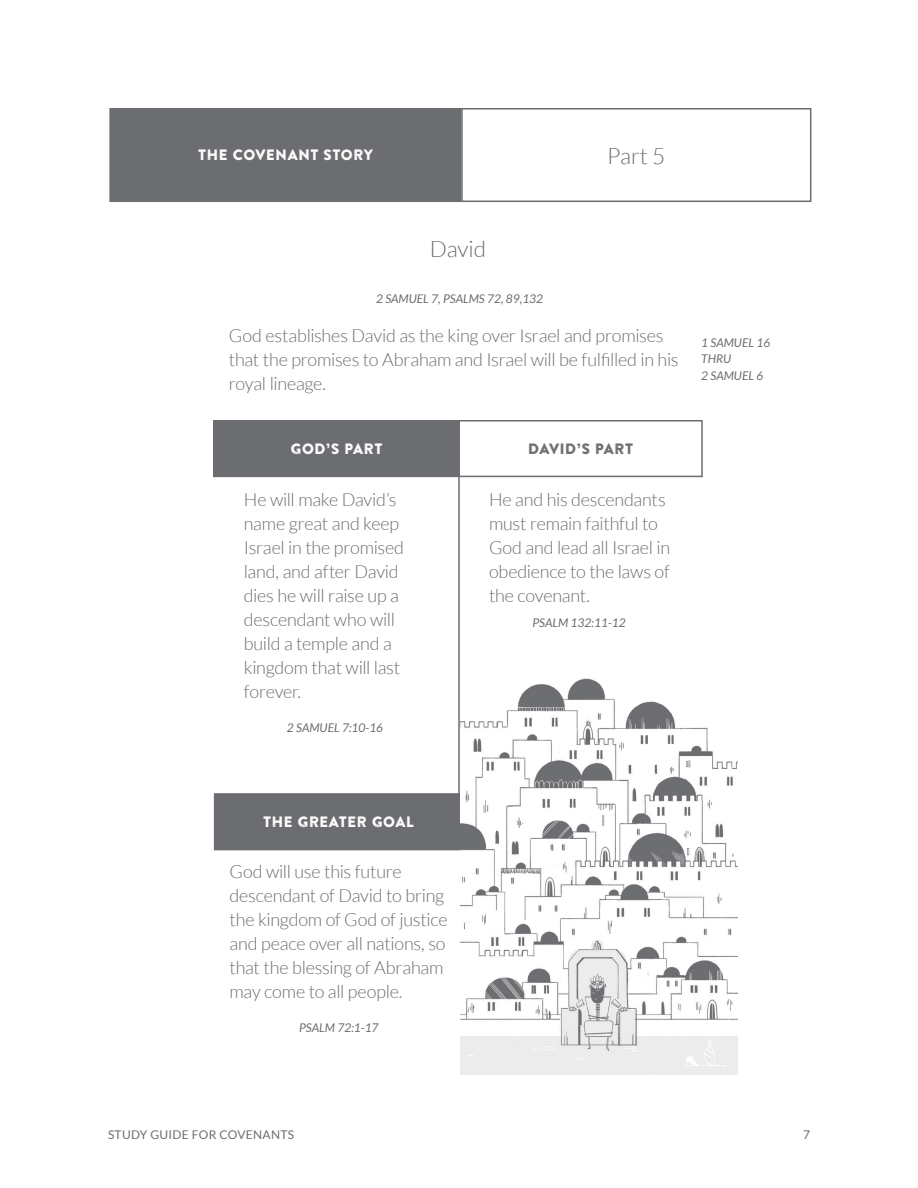
<style>
.page{position:relative;width:918px;height:1188px;background:#fff}
.page>*{position:absolute;margin:0;border:0;box-sizing:border-box;transform-origin:0 0}
.H2-Key_Theme{font:300 22.5px "Lato";color:#6c6d70}
.Big-Body_Grey{font:300 18px/24px "Lato";letter-spacing:-.015em;color:#6c6d70}
.Body_Grey{font:15px "Brandon Printed One";color:#fff}
.Body_Grey-2{font:15px "Brandon Printed One";color:#6c6d70}
.Reference_Grey{font:italic 12px "Lato";color:#6c6d70}
.t1{font:12px "Lato";letter-spacing:.025em;color:#6c6d70}
</style>
<div class="page">
<div style="left:110px;top:109px;width:350px;height:92px;background:#6c6d70"></div>
<div style="left:109px;top:108px;width:352px;height:94px;border:2px solid #6c6d70"></div>
<div style="left:461px;top:108px;width:350px;height:94px;border:2px solid #6c6d70"></div>
<div style="left:214px;top:421px;width:245px;height:55px;background:#6c6d70"></div>
<div style="left:213px;top:420px;width:247px;height:57px;border:2px solid #6c6d70"></div>
<div style="left:215px;top:794px;width:247px;height:56px;background:#6c6d70"></div>
<div style="left:214px;top:793px;width:249px;height:57px;border:2px solid #6c6d70"></div>
<div style="left:458px;top:420px;width:245px;height:57px;border:2px solid #6c6d70"></div>
<hr style="left:458px;top:421px;width:2px;height:386px;background:#6c6d70">
<img style="left:461px;top:678px;width:276px;height:397px">
<p class="Body_Grey" style="left:198px;top:146px;width:177px">THE COVENANT STORY</p>
<p class="H2-Key_Theme" style="left:607px;top:144px;width:60px">Part 5</p>
<p class="H2-Key_Theme" style="left:430px;top:236px;width:58px">David</p>
<p class="Reference_Grey" style="left:376px;top:292px;width:169px">2 SAMUEL 7, PSALMS 72, 89,132</p>
<p class="Big-Body_Grey" style="left:229px;top:323px;width:451px">God establishes David as the king over Israel and promises that the promises to Abraham and Israel will be fulfilled in his royal lineage.</p>
<p class="Body_Grey" style="left:290px;top:439px;width:94px">GOD’S PART</p>
<p class="Big-Body_Grey" style="left:244px;top:488px;width:162px">He will make David’s name great and keep<br>Israel in the promised land, and after David dies he will raise up a descendant who will build a temple and a kingdom that will last forever.</p>
<p class="Reference_Grey" style="left:287px;top:721px;width:98px">2 SAMUEL 7:10-16</p>
<p class="Body_Grey-2" style="left:528px;top:439px;width:107px">DAVID’S PART</p>
<p class="Big-Body_Grey" style="left:489px;top:487px;width:183px">He and his descendants must remain faithful to<br>God and lead all Israel in obedience to the laws of the covenant.</p>
<p class="Reference_Grey" style="left:532px;top:616px;width:95px">PSALM 132:11-12</p>
<p class="Reference_Grey" style="left:701px;top:336px;width:71px">1 SAMUEL 16</p>
<p class="Reference_Grey" style="left:701px;top:352px;width:31px">THRU</p>
<p class="Reference_Grey" style="left:701px;top:369px;width:64px">2 SAMUEL 6</p>
<p class="Body_Grey" style="left:263px;top:812px;width:153px">THE GREATER GOAL</p>
<p class="Big-Body_Grey" style="left:230px;top:860px;width:220px">God will use this future descendant of David to bring the kingdom of God of justice and peace over all nations, so that the blessing of Abraham may come to all people.</p>
<p class="Reference_Grey" style="left:299px;top:1021px;width:81px">PSALM 72:1-17</p>
<p class="t1" style="left:108px;top:1128px;width:188px">STUDY GUIDE FOR COVENANTS</p>
<p class="t1" style="left:803px;top:1128px;width:8px">7</p>
</div>
